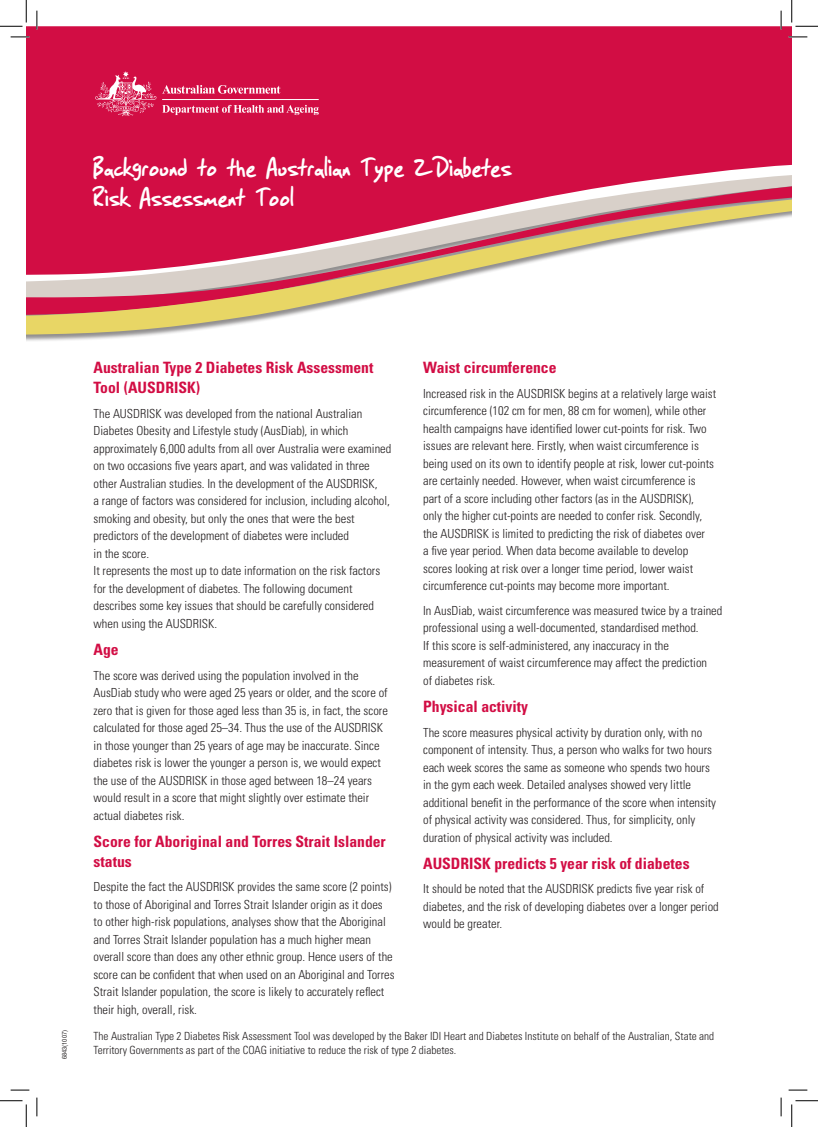
<style>
.page{position:relative;width:818px;height:1127px;background:#fff}
.page>*{position:absolute;margin:0;border:0;box-sizing:border-box;transform-origin:0 0}
.t1{font:700 30px/30px "SF Grunge Sans";letter-spacing:.04em;color:#fff}
.Head_1{font:700 condensed 15.62px/20px "Univers";color:#d20d44}
.Text_1{font:300 condensed 12.5px/17.5px "Univers";color:#231f20}
.Text_1-2{font:300 condensed 11.25px/13.8px "Univers";color:#231f20}
.t2{font:condensed 6.25px "Helvetica";color:#231f20}
</style>
<div class="page">
<div style="left:26px;top:26px;width:766px;height:145px;background:#d20d44"></div>
<svg style="left:26px;top:171px;width:766px;height:17px;background:#d73461"></svg>
<div style="left:26px;top:188px;width:766px;height:154px;background:#231f20;opacity:.5"></div>
<svg style="left:26px;top:189px;width:766px;height:146px"></svg>
<svg style="left:162px;top:85px;width:118px;height:9px"></svg>
<svg style="left:95px;top:71px;width:61px;height:45px;background:#dc446e"></svg>
<hr style="left:162px;top:99px;width:157px;height:1px;background:#fff">
<svg style="left:162px;top:105px;width:157px;height:10px;background:#de537a"></svg>
<svg style="left:11px;top:36px;width:18px;height:2px"></svg>
<svg style="left:788px;top:36px;width:19px;height:2px"></svg>
<svg style="left:11px;top:1089px;width:18px;height:1px"></svg>
<svg style="left:788px;top:1089px;width:19px;height:1px"></svg>
<svg style="left:36px;top:11px;width:2px;height:18px"></svg>
<svg style="left:36px;top:1097px;width:2px;height:18px"></svg>
<svg style="left:780px;top:11px;width:2px;height:18px"></svg>
<svg style="left:780px;top:1097px;width:2px;height:18px"></svg>
<svg style="left:0;top:0;width:27px;height:27px"></svg>
<svg style="left:0;top:1100px;width:27px;height:26px"></svg>
<svg style="left:791px;top:0;width:27px;height:27px"></svg>
<svg style="left:791px;top:1100px;width:27px;height:26px"></svg>
<p class="t1" style="left:94px;top:150px;width:418px">Background to the Australian Type 2 Diabetes<br>Risk Assessment Tool</p>
<p class="t2" style="left:60px;top:1058px;width:31px;rotate:-90deg">6843(1007)</p>
<p class="Head_1" style="left:94px;top:357px;width:281px">Australian Type 2 Diabetes Risk Assessment<br>Tool (AUSDRISK)</p>
<p class="Text_1" style="left:94px;top:404px;width:299px">The AUSDRISK was developed from the national Australian Diabetes Obesity and Lifestyle study (AusDiab), in which approximately 6,000 adults from all over Australia were examined on two occasions five years apart, and was validated in three other Australian studies. In the development of the AUSDRISK,<br>a range of factors was considered for inclusion, including alcohol, smoking and obesity, but only the ones that were the best predictors of the development of diabetes were included<br>in the score.<br>It represents the most up to date information on the risk factors for the development of diabetes. The following document describes some key issues that should be carefully considered when using the AUSDRISK.</p>
<p class="Head_1" style="left:94px;top:639px;width:27px">Age</p>
<p class="Text_1" style="left:94px;top:666px;width:296px">The score was derived using the population involved in the AusDiab study who were aged 25 years or older, and the score of zero that is given for those aged less than 35 is, in fact, the score calculated for those aged 25–34. Thus the use of the AUSDRISK in those younger than 25 years of age may be inaccurate. Since diabetes risk is lower the younger a person is, we would expect the use of the AUSDRISK in those aged between 18–24 years would result in a score that might slightly over estimate their actual diabetes risk.</p>
<p class="Head_1" style="left:94px;top:830px;width:294px">Score for Aboriginal and Torres Strait Islander status</p>
<p class="Text_1" style="left:94px;top:878px;width:302px">Despite the fact the AUSDRISK provides the same score (2 points) to those of Aboriginal and Torres Strait Islander origin as it does to other high-risk populations, analyses show that the Aboriginal and Torres Strait Islander population has a much higher mean overall score than does any other ethnic group. Hence users of the score can be confident that when used on an Aboriginal and Torres Strait Islander population, the score is likely to accurately reflect their high, overall, risk.</p>
<p class="Head_1" style="left:423px;top:357px;width:135px">Waist circumference</p>
<p class="Text_1" style="left:423px;top:384px;width:294px">Increased risk in the AUSDRISK begins at a relatively large waist circumference (102 cm for men, 88 cm for women), while other health campaigns have identified lower cut-points for risk. Two issues are relevant here. Firstly, when waist circumference is being used on its own to identify people at risk, lower cut-points are certainly needed. However, when waist circumference is part of a score including other factors (as in the AUSDRISK),<br>only the higher cut-points are needed to confer risk. Secondly, the AUSDRISK is limited to predicting the risk of diabetes over<br>a five year period. When data become available to develop scores looking at risk over a longer time period, lower waist circumference cut-points may become more important.</p>
<p class="Text_1" style="left:423px;top:601px;width:301px">In AusDiab, waist circumference was measured twice by a trained professional using a well-documented, standardised method.<br>If this score is self-administered, any inaccuracy in the measurement of waist circumference may affect the prediction<br>of diabetes risk.</p>
<p class="Head_1" style="left:423px;top:696px;width:107px">Physical activity</p>
<p class="Text_1" style="left:423px;top:723px;width:294px">The score measures physical activity by duration only, with no component of intensity. Thus, a person who walks for two hours each week scores the same as someone who spends two hours in the gym each week. Detailed analyses showed very little additional benefit in the performance of the score when intensity of physical activity was considered. Thus, for simplicity, only duration of physical activity was included.</p>
<p class="Head_1" style="left:423px;top:853px;width:268px">AUSDRISK predicts 5 year risk of diabetes</p>
<p class="Text_1" style="left:423px;top:880px;width:297px">It should be noted that the AUSDRISK predicts five year risk of diabetes, and the risk of developing diabetes over a longer period would be greater.</p>
<p class="Text_1-2" style="left:94px;top:1028px;width:622px">The Australian Type 2 Diabetes Risk Assessment Tool was developed by the Baker IDI Heart and Diabetes Institute on behalf of the Australian, State and<br>Territory Governments as part of the COAG initiative to reduce the risk of type 2 diabetes.</p>
</div>
